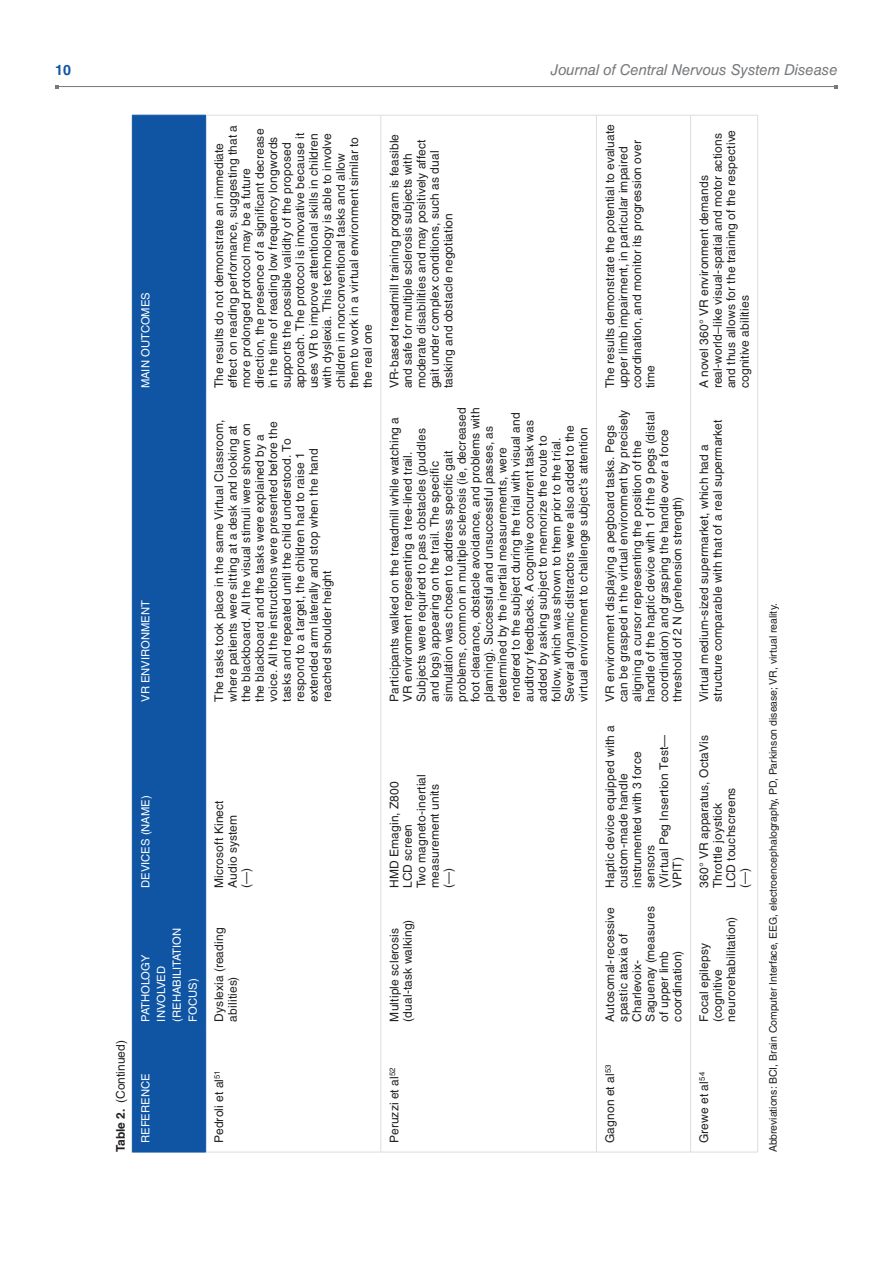
<style>
.page{position:relative;width:893px;height:1263px;background:#fff}
.page>*{position:absolute;margin:0;border:0;box-sizing:border-box;transform-origin:0 0}
.t1{font:italic 15px "Helvetica LT Std";letter-spacing:-.005em;color:#76787b}
.t2{font:700 14.25px "Helvetica LT Std";color:#1055a4}
.t3{font:12px/13.5px "Helvetica LT Std";letter-spacing:.015em;color:#231f20}
.t4{font:11.25px/15.8px "Helvetica LT Std";color:#fff}
.t5{font:10.5px "Helvetica LT Std";color:#231f20}
.s1{font-weight:700}
</style>
<div class="page">
<hr style="left:57px;top:86px;width:779px;height:1px;background:#76787b">
<div style="left:133px;top:116px;width:72px;height:1036px;background:#1055a4"></div>
<hr style="left:132px;top:1030px;width:1px;height:122px;background:#1055a4">
<hr style="left:133px;top:1152px;width:72px;height:1px;background:#1055a4">
<hr style="left:205px;top:1030px;width:1px;height:122px;background:#1055a4">
<hr style="left:132px;top:897px;width:1px;height:133px;background:#1055a4">
<hr style="left:133px;top:1030px;width:72px;height:1px;background:#1055a4">
<hr style="left:205px;top:897px;width:1px;height:133px;background:#1055a4">
<hr style="left:132px;top:711px;width:1px;height:186px;background:#1055a4">
<hr style="left:133px;top:897px;width:72px;height:1px;background:#1055a4">
<hr style="left:205px;top:711px;width:1px;height:186px;background:#1055a4">
<hr style="left:132px;top:397px;width:1px;height:314px;background:#1055a4">
<hr style="left:133px;top:711px;width:72px;height:1px;background:#1055a4">
<hr style="left:205px;top:397px;width:1px;height:314px;background:#1055a4">
<hr style="left:132px;top:115px;width:1px;height:282px;background:#1055a4">
<hr style="left:133px;top:397px;width:72px;height:1px;background:#1055a4">
<hr style="left:133px;top:115px;width:72px;height:1px;background:#1055a4">
<hr style="left:205px;top:115px;width:1px;height:282px;background:#1055a4">
<hr style="left:206px;top:1152px;width:174px;height:1px;background:#dcdddf">
<hr style="left:206px;top:115px;width:174px;height:1px;background:#dcdddf">
<hr style="left:380px;top:1030px;width:1px;height:122px;background:#dcdddf">
<hr style="left:381px;top:1152px;width:215px;height:1px;background:#dcdddf">
<hr style="left:380px;top:897px;width:1px;height:133px;background:#dcdddf">
<hr style="left:380px;top:711px;width:1px;height:186px;background:#dcdddf">
<hr style="left:380px;top:397px;width:1px;height:314px;background:#dcdddf">
<hr style="left:380px;top:115px;width:1px;height:282px;background:#dcdddf">
<hr style="left:381px;top:115px;width:215px;height:1px;background:#dcdddf">
<hr style="left:596px;top:1030px;width:1px;height:122px;background:#dcdddf">
<hr style="left:597px;top:1152px;width:93px;height:1px;background:#dcdddf">
<hr style="left:596px;top:897px;width:1px;height:133px;background:#dcdddf">
<hr style="left:596px;top:711px;width:1px;height:186px;background:#dcdddf">
<hr style="left:596px;top:397px;width:1px;height:314px;background:#dcdddf">
<hr style="left:596px;top:115px;width:1px;height:282px;background:#dcdddf">
<hr style="left:597px;top:115px;width:93px;height:1px;background:#dcdddf">
<hr style="left:690px;top:1030px;width:1px;height:122px;background:#dcdddf">
<hr style="left:691px;top:1152px;width:66px;height:1px;background:#dcdddf">
<hr style="left:690px;top:897px;width:1px;height:133px;background:#dcdddf">
<hr style="left:690px;top:711px;width:1px;height:186px;background:#dcdddf">
<hr style="left:690px;top:397px;width:1px;height:314px;background:#dcdddf">
<hr style="left:690px;top:115px;width:1px;height:282px;background:#dcdddf">
<hr style="left:691px;top:115px;width:66px;height:1px;background:#dcdddf">
<hr style="left:757px;top:1030px;width:1px;height:122px;background:#dcdddf">
<hr style="left:757px;top:897px;width:1px;height:133px;background:#dcdddf">
<hr style="left:757px;top:711px;width:1px;height:186px;background:#dcdddf">
<hr style="left:757px;top:397px;width:1px;height:314px;background:#dcdddf">
<hr style="left:757px;top:115px;width:1px;height:282px;background:#dcdddf">
<p class="t2" style="left:55px;top:61px;width:17px">10</p>
<p class="t1" style="left:551px;top:61px;width:288px">Journal of Central Nervous System Disease</p>
<p class="t4" style="left:138px;top:388px;width:97px;rotate:-90deg">Main outcomes</p>
<p class="t4" style="left:138px;top:702px;width:102px;rotate:-90deg">VR environment</p>
<p class="t3" style="left:212px;top:388px;width:265px;rotate:-90deg">The results do not demonstrate an immediate effect on reading performance, suggesting that a more prolonged protocol may be a future direction, the presence of a significant decrease in the time of reading low frequency longwords supports the possible validity of the proposed approach. The protocol is innovative because it uses VR to improve attentional skills in children with dyslexia. This technology is able to involve children in nonconventional tasks and allow them to work in a virtual environment similar to the real one</p>
<p class="t3" style="left:212px;top:702px;width:284px;rotate:-90deg">The tasks took place in the same Virtual Classroom, where patients were sitting at a desk and looking at the blackboard. All the visual stimuli were shown on the blackboard and the tasks were explained by a voice. All the instructions were presented before the tasks and repeated until the child understood. To respond to a target, the children had to raise 1 extended arm laterally and stop when the hand reached shoulder height</p>
<p class="t4" style="left:138px;top:888px;width:94px;rotate:-90deg">Devices (name)</p>
<p class="t3" style="left:212px;top:888px;width:89px;rotate:-90deg">Microsoft Kinect<br>Audio system (—)</p>
<p class="t3" style="left:114px;top:1152px;width:113px;rotate:-90deg"><span class="s1">Table 2.</span> (Continued)</p>
<p class="t4" style="left:138px;top:1021px;width:94px;rotate:-90deg">Pathology involved (rehabilitation focus)</p>
<p class="t4" style="left:138px;top:1143px;width:69px;rotate:-90deg">Reference</p>
<p class="t3" style="left:212px;top:1021px;width:95px;rotate:-90deg">Dyslexia (reading abilities)</p>
<p class="t3" style="left:212px;top:1143px;width:74px;rotate:-90deg">Pedroli et al<sup>51</sup></p>
<p class="t3" style="left:387px;top:388px;width:256px;rotate:-90deg">VR-based treadmill training program is feasible and safe for multiple sclerosis subjects with moderate disabilities and may positively affect gait under complex conditions, such as dual tasking and obstacle negotiation</p>
<p class="t3" style="left:387px;top:702px;width:296px;rotate:-90deg">Participants walked on the treadmill while watching a VR environment representing a tree-lined trail.<br>Subjects were required to pass obstacles (puddles and logs) appearing on the trail. The specific simulation was chosen to address specific gait problems, common in multiple sclerosis (ie, decreased foot clearance, obstacle avoidance, and problems with planning). Successful and unsuccessful passes, as determined by the inertial measurements, were rendered to the subject during the trial with visual and auditory feedbacks. A cognitive concurrent task was added by asking subject to memorize the route to follow, which was shown to them prior to the trial.<br>Several dynamic distractors were also added to the virtual environment to challenge subject’s attention</p>
<p class="t3" style="left:387px;top:888px;width:115px;rotate:-90deg">H MD Emagin, Z800<br>LCD screen<br>Two magneto-inertial measurement units (—)</p>
<p class="t3" style="left:387px;top:1021px;width:103px;rotate:-90deg">Multiple sclerosis (dual-task walking)</p>
<p class="t3" style="left:603px;top:388px;width:266px;rotate:-90deg">The results demonstrate the potential to evaluate upper limb impairment, in particular impaired coordination, and monitor its progression over time</p>
<p class="t3" style="left:603px;top:702px;width:294px;rotate:-90deg">VR environment displaying a pegboard tasks. Pegs can be grasped in the virtual environment by precisely aligning a cursor representing the position of the handle of the haptic device with 1 of the 9 pegs (distal coordination) and grasping the handle over a force threshold of 2 N (prehension strength)</p>
<p class="t3" style="left:603px;top:888px;width:164px;rotate:-90deg">Haptic device equipped with a custom-made handle instrumented with 3 force sensors<br>(Virtual Peg I nsertion Test—<br>VPIT)</p>
<p class="t3" style="left:603px;top:1021px;width:117px;rotate:-90deg">Autosomal-recessive spastic ataxia of<br>Charlevoix-<br>Saguenay (measures of upper limb coordination)</p>
<p class="t3" style="left:697px;top:388px;width:260px;rotate:-90deg">A novel 360° VR environment demands real-world–like visual-spatial and motor actions and thus allows for the training of the respective cognitive abilities</p>
<p class="t3" style="left:697px;top:702px;width:284px;rotate:-90deg">Virtual medium-sized supermarket, which had a structure comparable with that of a real supermarket</p>
<p class="t3" style="left:697px;top:888px;width:154px;rotate:-90deg">360° VR apparatus, OctaVis<br>Throttle joystick<br>LCD touchscreens<br>(—)</p>
<p class="t3" style="left:697px;top:1021px;width:106px;rotate:-90deg">Focal epilepsy (cognitive neurorehabilitation)</p>
<p class="t3" style="left:387px;top:1143px;width:77px;rotate:-90deg">Peruzzi et al<sup>52</sup></p>
<p class="t3" style="left:603px;top:1143px;width:80px;rotate:-90deg">Gagnon et al<sup>53</sup></p>
<p class="t3" style="left:697px;top:1143px;width:72px;rotate:-90deg">Grewe et al<sup>54</sup></p>
<p class="t5" style="left:767px;top:1152px;width:551px;rotate:-90deg">Abbreviations: BCI , Brain Computer I nterface, EEG, electroencephalography, PD, Parkinson disease; VR, virtual reality.</p>
</div>
